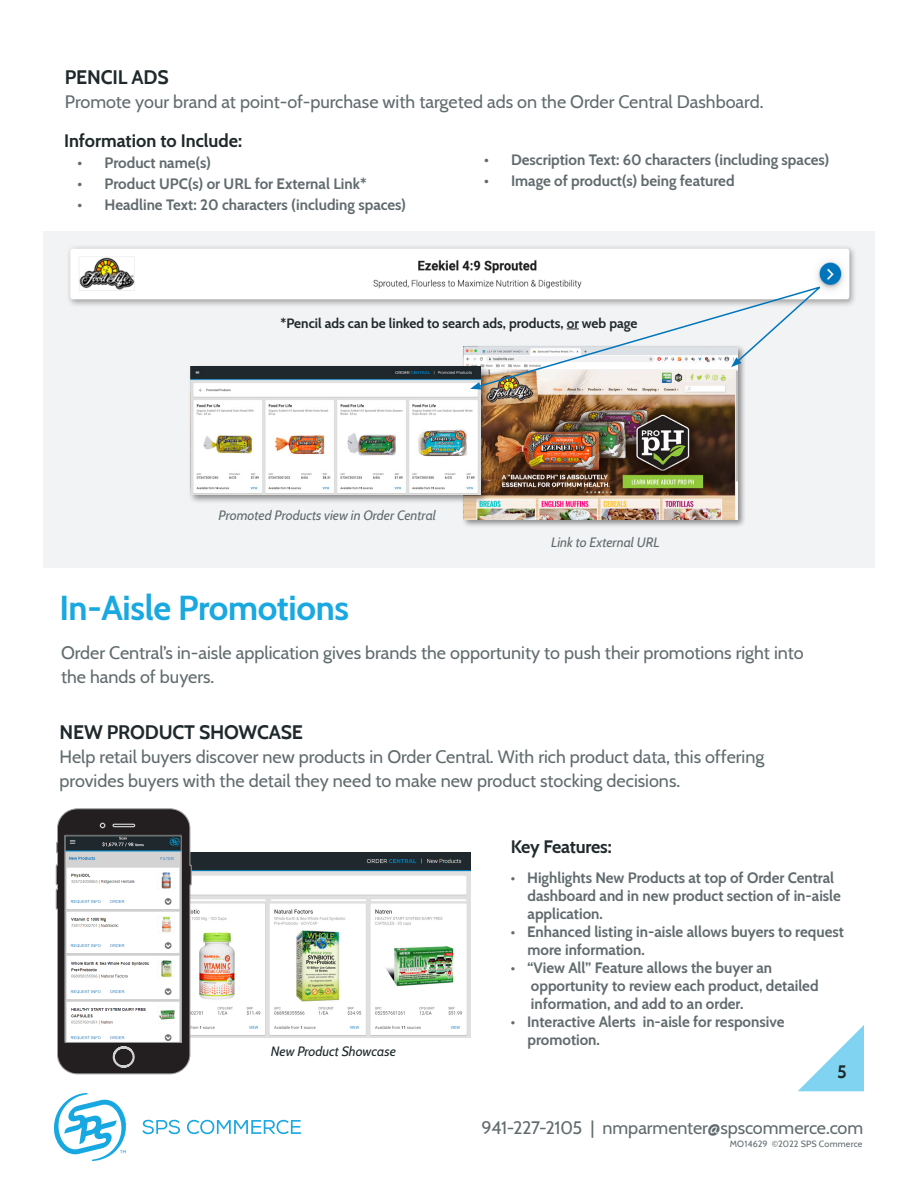
<style>
.page{position:relative;width:918px;height:1188px;background:#fff}
.page>*{position:absolute;margin:0;border:0;box-sizing:border-box;transform-origin:0 0}
.t1{font:700 34.5px "Cabin";letter-spacing:-.01em;color:#19a8e0}
.t2{font:700 19.5px "Cabin";letter-spacing:-.01em;color:#1f292b}
.t3{font:18px/24px "Cabin";color:#616b6e}
.Intro_head{font:700 18px "Cabin";letter-spacing:-.005em;color:#1f292b}
.t4{font:700 15px/18px "Cabin";color:#616b6e}
.t5{font:700 13.5px "Cabin";color:#1f292b}
.t6{font:italic 13.5px "Cabin";color:#616b6e}
.t7{font:italic 13.5px "Cabin";color:#1f292b}
.Year_Footer{font:9px "Cabin";letter-spacing:.015em;color:#616b6e}
.s1{font-size:16.2px}
</style>
<div class="page">
<div style="left:43px;top:232px;width:832px;height:336px;background:#f2f3f4"></div>
<div style="left:66px;top:245px;width:792px;height:63px;background:#231f20;opacity:.4"></div>
<img style="left:70px;top:249px;width:779px;height:50px">
<div style="left:461px;top:344px;width:285px;height:184px;background:#231f20;opacity:.5"></div>
<img style="left:464px;top:347px;width:274px;height:172px">
<div style="left:188px;top:364px;width:302px;height:140px;background:#231f20;opacity:.5"></div>
<img style="left:191px;top:367px;width:289px;height:127px">
<svg style="left:470px;top:284px;width:356px;height:106px"></svg>
<svg style="left:798px;top:1025px;width:66px;height:66px"></svg>
<svg style="left:142px;top:1120px;width:38px;height:14px"></svg>
<svg style="left:187px;top:1120px;width:114px;height:14px"></svg>
<svg style="left:54px;top:1093px;width:72px;height:68px"></svg>
<img style="left:192px;top:852px;width:278px;height:49px">
<img style="left:192px;top:901px;width:278px;height:136px">
<svg style="left:55px;top:808px;width:137px;height:267px;background:#474445"></svg>
<img style="left:67px;top:837px;width:113px;height:204px">
<div style="left:65px;top:835px;width:117px;height:208px;border:1px solid #939598"></div>
<p class="t2" style="left:65px;top:62px;width:105px">PENCIL ADS</p>
<p class="t3" style="left:65px;top:89px;width:700px">Promote your brand at point-of-purchase with targeted ads on the Order Central Dashboard.</p>
<p class="Intro_head" style="left:64px;top:126px;width:179px">Information to Include:</p>
<p class="t4" style="left:78px;top:153px;width:135px"><span class="s1">•</span> Product name(s)</p>
<p class="t4" style="left:78px;top:174px;width:290px"><span class="s1">•</span> Product UPC(s) or URL for External Link*</p>
<p class="t4" style="left:78px;top:195px;width:330px"><span class="s1">•</span> Headline Text: 20 characters (including spaces)</p>
<p class="t4" style="left:484px;top:150px;width:347px"><span class="s1">•</span> Description Text: 60 characters (including spaces)</p>
<p class="t4" style="left:484px;top:171px;width:252px"><span class="s1">•</span> Image of product(s) being featured</p>
<p class="t5" style="left:281px;top:313px;width:358px">*Pencil ads can be linked to search ads, products, or web page</p>
<p class="t6" style="left:219px;top:505px;width:219px">Promoted Products view in Order Central</p>
<p class="t6" style="left:551px;top:532px;width:110px">Link to External URL</p>
<p class="t1" style="left:60px;top:580px;width:291px">In-Aisle Promotions</p>
<p class="t3" style="left:61px;top:640px;width:744px">Order Central’s in-aisle application gives brands the opportunity to push their promotions right into the hands of buyers.</p>
<p class="t2" style="left:60px;top:717px;width:245px">NEW PRODUCT SHOWCASE</p>
<p class="t3" style="left:60px;top:743px;width:706px">Help retail buyers discover new products in Order Central. With rich product data, this offering provides buyers with the detail they need to make new product stocking decisions.</p>
<p class="t7" style="left:271px;top:1041px;width:127px">New Product Showcase</p>
<p class="Intro_head" style="left:511px;top:832px;width:103px">Key Features:</p>
<p class="t4" style="left:528px;top:868px;width:315px;text-indent:-17px">• Highlights New Products at top of Order Central dashboard and in new product section of in-aisle application.</p>
<p class="t4" style="left:528px;top:922px;width:318px;text-indent:-17px">• Enhanced listing in-aisle allows buyers to request more information.</p>
<p class="t4" style="left:511px;top:958px;width:263px">• “View All” Feature allows the buyer an</p>
<p class="t4" style="left:531px;top:976px;width:289px">opportunity to review each product, detailed</p>
<p class="t4" style="left:531px;top:994px;width:214px">information, and add to an order.</p>
<p class="t4" style="left:528px;top:1012px;width:258px;text-indent:-17px">• Interactive Alerts in-aisle for responsive promotion.</p>
<p class="Intro_head" style="left:837px;top:1057px;width:11px">5</p>
<p class="t3" style="left:482px;top:1115px;width:383px">941-227-2105 | nmparmenter@spscommerce.com</p>
<p class="Year_Footer" style="left:730px;top:1137px;width:134px">MO14629 ©2022 SPS Commerce</p>
</div>
